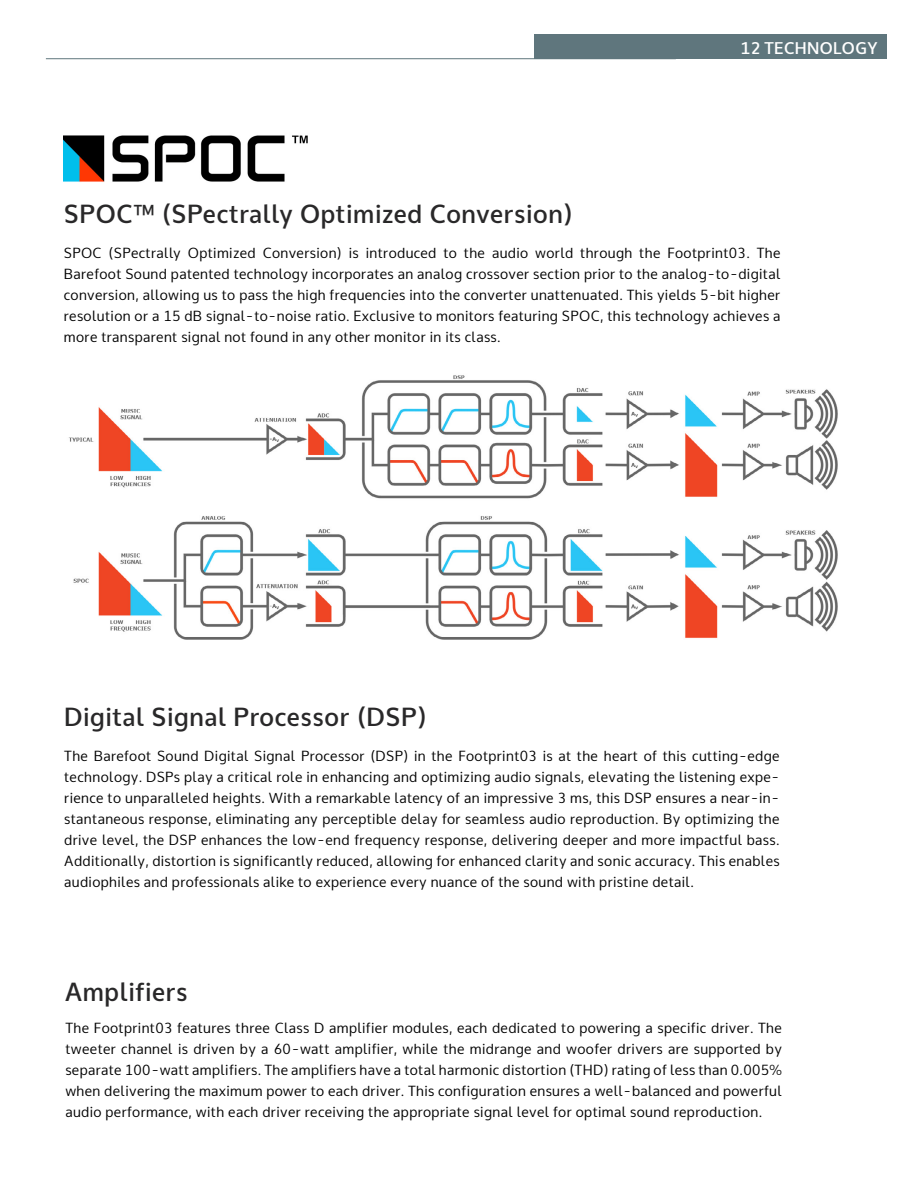
<style>
.page{position:relative;width:918px;height:1188px;background:#fff}
.page>*{position:absolute;margin:0;border:0;box-sizing:border-box;transform-origin:0 0}
.t1{font:25.5px "Oxygen Sans Bold";letter-spacing:.025em;color:#292829}
.t2{font:16.5px "Oxygen Sans Bold";letter-spacing:.025em;color:#fff}
.t3{font:14.25px/21px "Oxygen Sans Book";letter-spacing:.025em;color:#000;text-align:justify}
</style>
<div class="page">
<div style="left:534px;top:35px;width:352px;height:24px;background:#5f767d"></div>
<hr style="left:46px;top:58px;width:630px;height:1px;background:#5f767d">
<img style="left:69px;top:375px;width:769px;height:265px">
<img style="left:63px;top:135px;width:245px;height:47px">
<p class="t2" style="left:741px;top:38px;width:138px">12 TECHNOLOGY</p>
<h1 class="t1" style="left:64px;top:198px;width:510px">SPOC™ (SPectrally Optimized Conversion)</h1>
<p class="t3" style="left:64px;top:243px;width:718px">SPOC (SPectrally Optimized Conversion) is introduced to the audio world through the Footprint03. The Barefoot Sound patented technology incorporates an analog crossover section prior to the analog-to-digital conversion, allowing us to pass the high frequencies into the converter unattenuated. This yields 5-bit higher resolution or a 15 dB signal-to-noise ratio. Exclusive to monitors featuring SPOC, this technology achieves a more transparent signal not found in any other monitor in its class.</p>
<h1 class="t1" style="left:64px;top:701px;width:364px">Digital Signal Processor (DSP)</h1>
<p class="t3" style="left:64px;top:746px;width:717px">The Barefoot Sound Digital Signal Processor (DSP) in the Footprint03 is at the heart of this cutting-edge technology. DSPs play a critical role in enhancing and optimizing audio signals, elevating the listening expe&shy;rience to unparalleled heights. With a remarkable latency of an impressive 3 ms, this DSP ensures a near-in&shy;stantaneous response, eliminating any perceptible delay for seamless audio reproduction. By optimizing the drive level, the DSP enhances the low-end frequency response, delivering deeper and more impactful bass.<br>Additionally, distortion is significantly reduced, allowing for enhanced clarity and sonic accuracy. This enables audiophiles and professionals alike to experience every nuance of the sound with pristine detail.</p>
<h1 class="t1" style="left:65px;top:976px;width:124px">Amplifiers</h1>
<p class="t3" style="left:65px;top:1018px;width:718px">The Footprint03 features three Class D amplifier modules, each dedicated to powering a specific driver. The tweeter channel is driven by a 60-watt amplifier, while the midrange and woofer drivers are supported by separate 100-watt amplifiers. The amplifiers have a total harmonic distortion (THD) rating of less than 0.005% when delivering the maximum power to each driver. This configuration ensures a well-balanced and powerful audio performance, with each driver receiving the appropriate signal level for optimal sound reproduction.</p>
</div>
